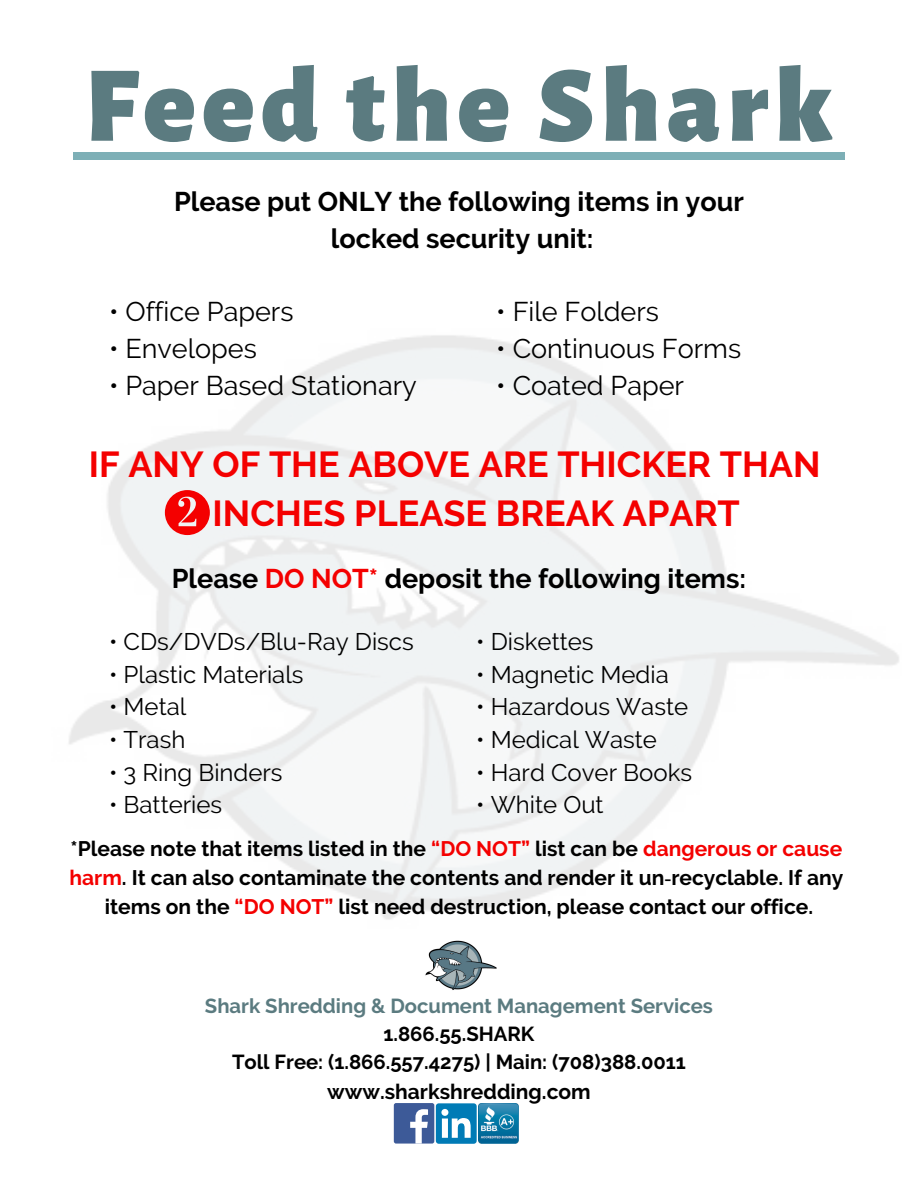
<style>
.page{position:relative;width:918px;height:1188px;background:#fff}
.page>*{position:absolute;margin:0;border:0;box-sizing:border-box;transform-origin:0 0}
.t1{font:900 108px "Alegreya Sans";letter-spacing:.06em;color:#5b7b80}
.t2{font:700 36px/49.5px "Raleway";color:#f40000}
.t3{font:700 27px/37.2px "Raleway";color:#000;text-align:center}
.t4{font:27px "Raleway";color:#000}
.t5{font:24px "Raleway";color:#000}
.t6{font:700 21px/29.2px "Raleway";color:#000;text-align:center}
.t7{font:700 20.25px/28.2px "Raleway";color:#000;text-align:center}
.t8{font:700 20.25px "Raleway";color:#5b7b80}
.s1{color:#f40000}
.s2{font-family:"Liberation Serif"}
</style>
<div class="page">
<div style="left:73px;top:152px;width:772px;height:8px;background:#7dafb6"></div>
<img style="left:425px;top:940px;width:72px;height:51px">
<div style="left:436px;top:1103px;width:41px;height:41px;background:#007bb6;border-radius:3px"></div>
<svg style="left:441px;top:1109px;width:30px;height:29px"></svg>
<img style="left:479px;top:1103px;width:39px;height:41px">
<div style="left:394px;top:1103px;width:40px;height:41px;background:#3d5a98;border-radius:2px"></div>
<svg style="left:410px;top:1109px;width:18px;height:35px"></svg>
<svg style="left:165px;top:490px;width:45px;height:45px"></svg>
<h1 class="t1" style="left:85px;top:44px;width:750px">Feed the Shark</h1>
<p class="t3" style="left:174px;top:182px;width:571px">Please put ONLY the following items in your locked security unit:</p>
<p class="t4" style="left:109px;top:296px;width:186px">• Office Papers</p>
<p class="t4" style="left:109px;top:333px;width:149px">• Envelopes</p>
<p class="t4" style="left:109px;top:370px;width:309px">• Paper Based Stationary</p>
<p class="t4" style="left:496px;top:296px;width:164px">• File Folders</p>
<p class="t4" style="left:496px;top:333px;width:246px">• Continuous Forms</p>
<p class="t4" style="left:496px;top:370px;width:189px">• Coated Paper</p>
<h2 class="t2" style="left:213px;top:439px;width:609px;text-indent:-124px">IF ANY OF THE ABOVE ARE THICKER THAN<br>INCHES PLEASE BREAK APART</h2>
<p class="t3" style="left:172px;top:560px;width:576px">Please <span class="s1">DO NOT*</span> deposit the following items:</p>
<p class="t5" style="left:109px;top:628px;width:306px">• CDs/DVDs/Blu-Ray Discs</p>
<p class="t5" style="left:109px;top:660px;width:196px">• Plastic Materials</p>
<p class="t5" style="left:109px;top:693px;width:79px">• Metal</p>
<p class="t5" style="left:109px;top:725px;width:78px">• Trash</p>
<p class="t5" style="left:109px;top:758px;width:175px">• 3 Ring Binders</p>
<p class="t5" style="left:109px;top:791px;width:115px">• Batteries</p>
<p class="t5" style="left:476px;top:628px;width:119px">• Diskettes</p>
<p class="t5" style="left:476px;top:660px;width:194px">• Magnetic Media</p>
<p class="t5" style="left:476px;top:693px;width:213px">• Hazardous Waste</p>
<p class="t5" style="left:476px;top:725px;width:182px">• Medical Waste</p>
<p class="t5" style="left:476px;top:758px;width:217px">• Hard Cover Books</p>
<p class="t5" style="left:476px;top:791px;width:129px">• White Out</p>
<p class="t6" style="left:70px;top:834px;width:775px">*Please note that items listed in the <span class="s1">“DO NOT”</span> list can be <span class="s1">dangerous or cause harm</span>. It can also contaminate the contents and render it un<span class="s2">‐</span>recyclable. If any items on the <span class="s1">“DO NOT”</span> list need destruction, please contact our office.</p>
<p class="t8" style="left:205px;top:994px;width:510px">Shark Shredding &amp; Document Management Services</p>
<p class="t7" style="left:232px;top:1020px;width:455px">1.866.55.SHARK<br>Toll Free: (1.866.557.4275) | Main: (708)388.0011</p>
<p class="t6" style="left:327px;top:1077px;width:265px">www.sharkshredding.com</p>
</div>
